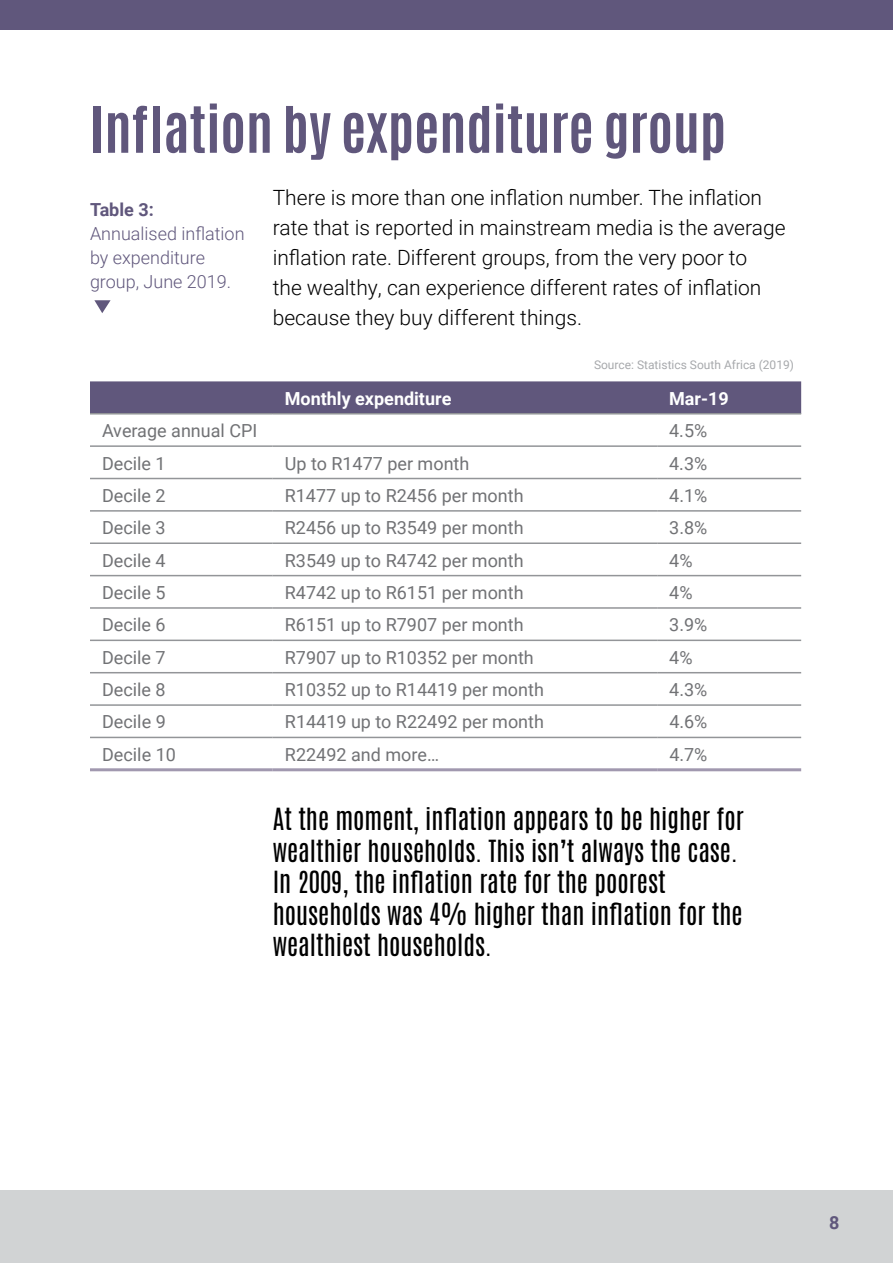
<style>
.page{position:relative;width:893px;height:1263px;background:#fff}
.page>*{position:absolute;margin:0;border:0;box-sizing:border-box;transform-origin:0 0}
.t1{font:700 54px "Antonio";color:#60577c}
.t2{font:25.5px/31.5px "Antonio";color:#000}
.t3{font:300 21px/30px "Roboto";color:#000}
.t4{font:18px "Roboto";color:#717275}
.t5{font:300 18px/24px "Roboto";color:#60577c}
.t6{font:700 18px "Roboto";color:#fff}
.t7{font:700 18px "Roboto";color:#60577c}
.t8{font:12px "Roboto";color:#a7a9ac}
</style>
<div class="page">
<div style="left:0;top:1190px;width:893px;height:73px;background:#d1d3d4"></div>
<div style="left:90px;top:381px;width:711px;height:32px;background:#60577c"></div>
<hr style="left:90px;top:413px;width:183px;height:1px;background:#939598">
<hr style="left:273px;top:413px;width:384px;height:1px;background:#939598">
<hr style="left:657px;top:413px;width:144px;height:1px;background:#939598">
<hr style="left:90px;top:445px;width:183px;height:2px;background:#939598">
<hr style="left:273px;top:445px;width:384px;height:2px;background:#939598">
<hr style="left:657px;top:445px;width:144px;height:2px;background:#939598">
<hr style="left:90px;top:478px;width:183px;height:1px;background:#939598">
<hr style="left:273px;top:478px;width:384px;height:1px;background:#939598">
<hr style="left:657px;top:478px;width:144px;height:1px;background:#939598">
<hr style="left:90px;top:510px;width:183px;height:2px;background:#939598">
<hr style="left:273px;top:510px;width:384px;height:2px;background:#939598">
<hr style="left:657px;top:510px;width:144px;height:2px;background:#939598">
<hr style="left:90px;top:542px;width:183px;height:2px;background:#939598">
<hr style="left:273px;top:542px;width:384px;height:2px;background:#939598">
<hr style="left:657px;top:542px;width:144px;height:2px;background:#939598">
<hr style="left:90px;top:575px;width:183px;height:1px;background:#939598">
<hr style="left:273px;top:575px;width:384px;height:1px;background:#939598">
<hr style="left:657px;top:575px;width:144px;height:1px;background:#939598">
<hr style="left:90px;top:607px;width:183px;height:2px;background:#939598">
<hr style="left:273px;top:607px;width:384px;height:2px;background:#939598">
<hr style="left:657px;top:607px;width:144px;height:2px;background:#939598">
<hr style="left:90px;top:640px;width:183px;height:1px;background:#939598">
<hr style="left:273px;top:640px;width:384px;height:1px;background:#939598">
<hr style="left:657px;top:640px;width:144px;height:1px;background:#939598">
<hr style="left:90px;top:672px;width:183px;height:1px;background:#939598">
<hr style="left:273px;top:672px;width:384px;height:1px;background:#939598">
<hr style="left:657px;top:672px;width:144px;height:1px;background:#939598">
<hr style="left:90px;top:704px;width:183px;height:2px;background:#939598">
<hr style="left:273px;top:704px;width:384px;height:2px;background:#939598">
<hr style="left:657px;top:704px;width:144px;height:2px;background:#939598">
<hr style="left:90px;top:737px;width:183px;height:1px;background:#939598">
<hr style="left:273px;top:737px;width:384px;height:1px;background:#939598">
<hr style="left:657px;top:737px;width:144px;height:1px;background:#939598">
<hr style="left:90px;top:768px;width:183px;height:3px;background:#a198af">
<hr style="left:273px;top:768px;width:384px;height:3px;background:#a198af">
<hr style="left:657px;top:768px;width:144px;height:3px;background:#a198af">
<svg style="left:94px;top:300px;width:17px;height:13px"></svg>
<div style="left:0;top:0;width:893px;height:30px;background:#60577c"></div>
<h1 class="t1" style="left:90px;top:89px;width:638px">Inflation by expenditure group</h1>
<p class="t3" style="left:273px;top:182px;width:514px">There is more than one inflation number. The inflation rate that is reported in mainstream media is the average inflation rate. Different groups, from the very poor to<br>the wealthy, can experience different rates of inflation because they buy different things.</p>
<p class="t7" style="left:90px;top:197px;width:65px">Table 3:</p>
<p class="t5" style="left:90px;top:221px;width:156px">Annualised inflation by expenditure group, June 2019.</p>
<p class="t8" style="left:594px;top:357px;width:202px">Source: Statistics South Africa (2019)</p>
<p class="t6" style="left:285px;top:386px;width:168px">Monthly expenditure</p>
<p class="t6" style="left:669px;top:386px;width:61px">Mar-19</p>
<p class="t4" style="left:102px;top:418px;width:157px">Average annual CPI</p>
<p class="t4" style="left:669px;top:418px;width:40px">4.5%</p>
<p class="t4" style="left:102px;top:450px;width:65px">Decile 1</p>
<p class="t4" style="left:285px;top:450px;width:186px">Up to R1477 per month</p>
<p class="t4" style="left:669px;top:450px;width:40px">4.3%</p>
<p class="t4" style="left:102px;top:483px;width:65px">Decile 2</p>
<p class="t4" style="left:285px;top:483px;width:240px">R1477 up to R2456 per month</p>
<p class="t4" style="left:669px;top:483px;width:40px">4.1%</p>
<p class="t4" style="left:102px;top:515px;width:65px">Decile 3</p>
<p class="t4" style="left:285px;top:515px;width:240px">R2456 up to R3549 per month</p>
<p class="t4" style="left:669px;top:515px;width:40px">3.8%</p>
<p class="t4" style="left:102px;top:548px;width:65px">Decile 4</p>
<p class="t4" style="left:285px;top:548px;width:240px">R3549 up to R4742 per month</p>
<p class="t4" style="left:669px;top:548px;width:25px">4%</p>
<p class="t4" style="left:102px;top:580px;width:65px">Decile 5</p>
<p class="t4" style="left:285px;top:580px;width:240px">R4742 up to R6151 per month</p>
<p class="t4" style="left:669px;top:580px;width:25px">4%</p>
<p class="t4" style="left:102px;top:612px;width:65px">Decile 6</p>
<p class="t4" style="left:285px;top:612px;width:240px">R6151 up to R7907 per month</p>
<p class="t4" style="left:669px;top:612px;width:40px">3.9%</p>
<p class="t4" style="left:102px;top:645px;width:65px">Decile 7</p>
<p class="t4" style="left:285px;top:645px;width:250px">R7907 up to R10352 per month</p>
<p class="t4" style="left:669px;top:645px;width:25px">4%</p>
<p class="t4" style="left:102px;top:677px;width:65px">Decile 8</p>
<p class="t4" style="left:285px;top:677px;width:261px">R10352 up to R14419 per month</p>
<p class="t4" style="left:669px;top:677px;width:40px">4.3%</p>
<p class="t4" style="left:102px;top:709px;width:65px">Decile 9</p>
<p class="t4" style="left:285px;top:709px;width:261px">R14419 up to R22492 per month</p>
<p class="t4" style="left:669px;top:709px;width:40px">4.6%</p>
<p class="t4" style="left:102px;top:742px;width:75px">Decile 10</p>
<p class="t4" style="left:285px;top:742px;width:156px">R22492 and more…</p>
<p class="t4" style="left:669px;top:742px;width:40px">4.7%</p>
<h2 class="t2" style="left:273px;top:804px;width:473px">At the moment, inflation appears to be higher for wealthier households. This isn’t always the case.<br>In 2009, the inflation rate for the poorest households was 4% higher than inflation for the wealthiest households.</h2>
<p class="t7" style="left:829px;top:1210px;width:12px">8</p>
</div>
